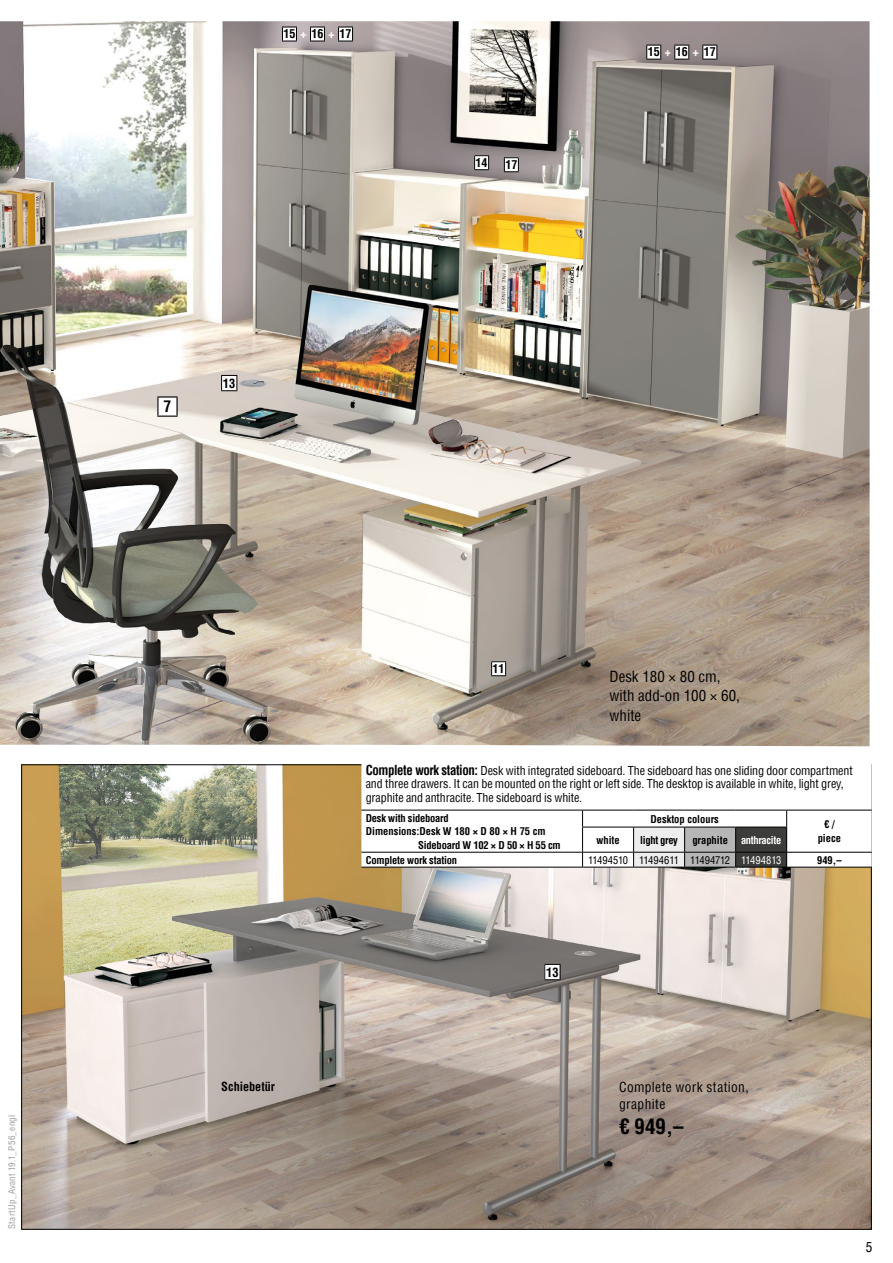
<style>
.page{position:relative;width:893px;height:1263px;background:#fff}
.page>*{position:absolute;margin:0;border:0;box-sizing:border-box;transform-origin:0 0}
.t1{font:700 condensed 21px "Helvetica";color:#000}
.t2{font:700 condensed 15.75px "Helvetica";color:#000}
.t3{font:condensed 15px/19.5px "Helvetica";color:#000}
.t4{font:condensed 13.5px/16.2px "Helvetica";letter-spacing:.03em;color:#000}
.t5{font:700 condensed 12.6px "Helvetica";color:#000}
.t6{font:700 condensed 12.3px "Helvetica";color:#000}
.t7{font:condensed 12px/13.5px "Helvetica";letter-spacing:-.01em;color:#000}
.t8{font:700 condensed 12px "Helvetica";color:#000}
.t9{font:700 condensed 12px "Helvetica";color:#000}
.t10{font:700 condensed 10.5px "Helvetica";letter-spacing:-.02em;color:#000}
.t11{font:700 condensed 10.5px "Helvetica";color:#000}
.t12{font:condensed 10.5px "Helvetica";letter-spacing:-.02em;color:#000}
.t13{font:700 condensed 10.5px "Helvetica";letter-spacing:-.03em;color:#fff}
.t14{font:condensed 9px "Helvetica";letter-spacing:.035em;color:#9d9d9c}
.s1{font-style:inherit}
.s2{color:#fff}
.s3{font-weight:700;font-size:13.5px}
.s4{color:#000}
</style>
<div class="page">
<img style="left:0;top:21px;width:870px;height:725px">
<svg style="left:282px;top:27px;width:71px;height:15px"></svg>
<svg style="left:646px;top:45px;width:71px;height:15px"></svg>
<svg style="left:504px;top:157px;width:15px;height:15px"></svg>
<svg style="left:474px;top:155px;width:15px;height:15px"></svg>
<svg style="left:491px;top:661px;width:15px;height:15px"></svg>
<img style="left:23px;top:766px;width:847px;height:462px">
<hr style="left:157px;top:396px;width:21px;height:2px;background:#000">
<svg style="left:157px;top:398px;width:21px;height:19px"></svg>
<svg style="left:221px;top:375px;width:16px;height:16px"></svg>
<svg style="left:544px;top:964px;width:17px;height:16px"></svg>
<svg style="left:361px;top:764px;width:511px;height:103px"></svg>
<hr style="left:361px;top:852px;width:222px;height:1px;background:#000">
<svg style="left:582px;top:811px;width:290px;height:56px"></svg>
<hr style="left:361px;top:810px;width:222px;height:1px;background:#000">
<hr style="left:583px;top:810px;width:51px;height:1px;background:#000">
<hr style="left:634px;top:810px;width:51px;height:1px;background:#000">
<hr style="left:685px;top:810px;width:51px;height:1px;background:#000">
<hr style="left:736px;top:810px;width:51px;height:1px;background:#000">
<hr style="left:787px;top:810px;width:85px;height:1px;background:#000">
<hr style="left:361px;top:867px;width:222px;height:1px;background:#000">
<hr style="left:583px;top:867px;width:51px;height:1px;background:#000">
<hr style="left:634px;top:867px;width:51px;height:1px;background:#000">
<hr style="left:685px;top:867px;width:51px;height:1px;background:#000">
<hr style="left:736px;top:867px;width:51px;height:1px;background:#000">
<hr style="left:787px;top:867px;width:85px;height:1px;background:#000">
<p class="t14" style="left:6px;top:1229px;width:116px;rotate:-90deg">StartUp_Avant 19.1_P56_engl</p>
<p class="t8" style="left:283px;top:26px;width:70px"><span class="s1">15</span><span class="s2">+</span>16<span class="s2">+</span>17</p>
<h2 class="t2" style="left:164px;top:396px;width:9px">7</h2>
<p class="t5" style="left:223px;top:375px;width:14px">13</p>
<p class="t9" style="left:476px;top:155px;width:13px">14</p>
<p class="t9" style="left:505px;top:157px;width:13px">17</p>
<p class="t8" style="left:648px;top:44px;width:70px"><span class="s1">15</span><span class="s2">+</span>16<span class="s2">+</span>17</p>
<p class="t6" style="left:221px;top:1079px;width:55px">Schiebetür</p>
<p class="t9" style="left:493px;top:661px;width:13px">11</p>
<p class="t3" style="left:609px;top:666px;width:132px">Desk 180 × 80 cm, with add-on 100 × 60, white</p>
<p class="t7" style="left:366px;top:764px;width:489px"><span class="s3">Complete work station:</span> Desk with integrated sideboard. The sideboard has one sliding door compartment and three drawers. It can be mounted on the right or left side. The desktop is available in white, light grey, graphite and anthracite. The sideboard is white.</p>
<p class="t10" style="left:366px;top:811px;width:85px">Desk with sideboard</p>
<p class="t11" style="left:366px;top:824px;width:181px">Dimensions:Desk W 180 × D 80 × H 75 cm</p>
<p class="t10" style="left:418px;top:838px;width:144px">Sideboard W 102 × D 50 × H 55 cm</p>
<p class="t11" style="left:650px;top:812px;width:70px">Desktop colours</p>
<p class="t10" style="left:824px;top:817px;width:12px">€ /</p>
<p class="t10" style="left:596px;top:833px;width:25px">white</p>
<p class="t10" style="left:640px;top:833px;width:39px">light grey</p>
<p class="t13" style="left:692px;top:833px;width:90px"><span class="s4">graphite</span> anthracite</p>
<p class="t10" style="left:818px;top:831px;width:25px">piece</p>
<p class="t10" style="left:366px;top:853px;width:93px">Complete work station</p>
<p class="t12" style="left:588px;top:853px;width:195px">11494510 11494611 11494712 <span class="s2">11494813</span></p>
<p class="t10" style="left:817px;top:853px;width:26px">949,–</p>
<p class="t5" style="left:546px;top:963px;width:14px">13</p>
<p class="t4" style="left:619px;top:1079px;width:131px">Complete work station, graphite</p>
<h1 class="t1" style="left:619px;top:1112px;width:66px">€ 949,–</h1>
<p class="t4" style="left:866px;top:1238px;width:8px">5</p>
</div>
